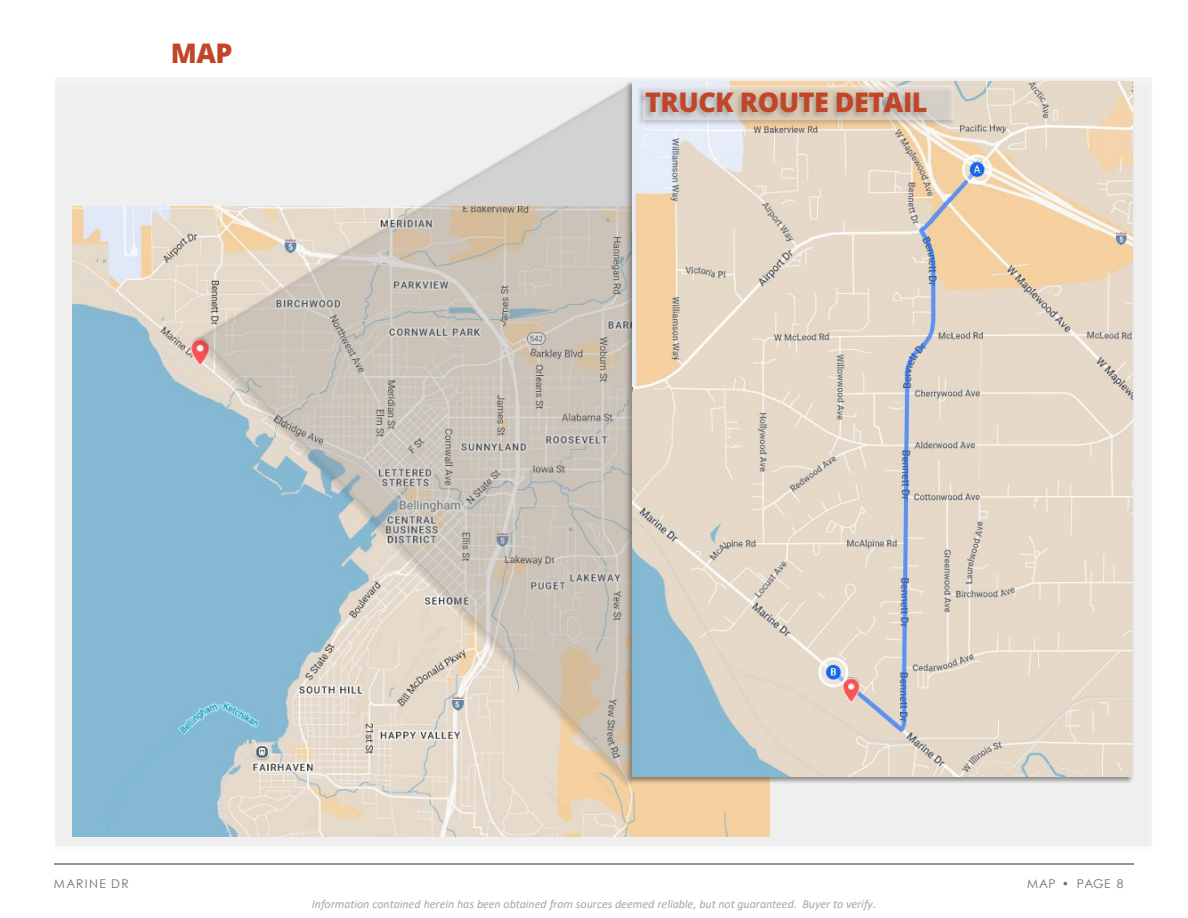
<style>
.page{position:relative;width:1188px;height:918px;background:#fff}
.page>*{position:absolute;margin:0;border:0;box-sizing:border-box;transform-origin:0 0}
.t1{font:800 27px "Open Sans";letter-spacing:-.02em;color:#c14628}
.t2{font:italic 12px "Calibri";letter-spacing:-.005em;color:#a6a6a6}
.t3{font:12px "Century Gothic";letter-spacing:.08em;color:#6f7073}
.t4{font:12px "Century Gothic";letter-spacing:.11em;color:#6f7073}
</style>
<div class="page">
<hr style="left:54px;top:864px;width:1080px;height:1px;background:#282828">
<div style="left:55px;top:78px;width:1097px;height:768px;background:#efefef"></div>
<img style="left:72px;top:207px;width:697px;height:630px">
<img style="left:635px;top:81px;width:498px;height:696px">
<img style="left:190px;top:185px;width:445px;height:607px">
<svg style="left:197px;top:90px;width:436px;height:699px;background:#cacbc6"></svg>
<img style="left:619px;top:77px;width:327px;height:68px">
<div style="left:644px;top:85px;width:310px;height:34px;background:#f2f2f2;opacity:.46"></div>
<p class="t1" style="left:171px;top:33px;width:63px">MAP</p>
<p class="t1" style="left:645px;top:82px;width:284px">TRUCK ROUTE DETAIL</p>
<p class="t4" style="left:54px;top:875px;width:76px">MARINE DR</p>
<p class="t3" style="left:1027px;top:875px;width:98px">MAP • PAGE 8</p>
<p class="t2" style="left:312px;top:896px;width:566px">Information contained herein has been obtained from sources deemed reliable, but not guaranteed. Buyer to verify.</p>
</div>
